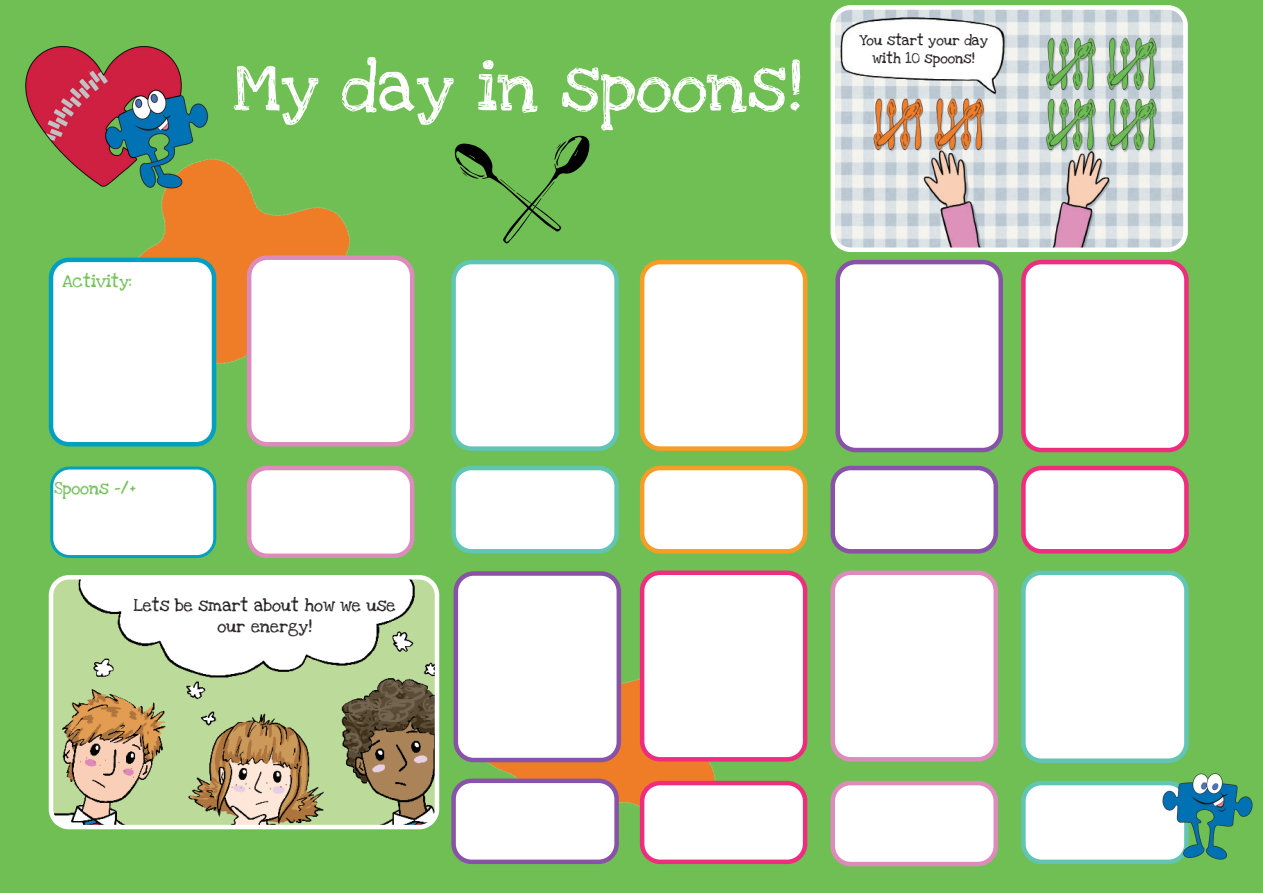
<style>
.page{position:relative;width:1263px;height:893px;background:#6fbf55}
.page>*{position:absolute;margin:0;border:0;box-sizing:border-box;transform-origin:0 0}
.t1{font:72px "Love Ya Like A Sister";color:#fff}
.t2{font:18px/21.6px "Love Ya Like A Sister";color:#231f20;text-align:center}
.t3{font:18px "Love Ya Like A Sister";color:#6fbf55}
.t4{font:15px/18px "Love Ya Like A Sister";color:#231f20;text-align:center}
</style>
<div class="page">
<img style="left:835px;top:10px;width:348px;height:237px">
<div style="left:830px;top:5px;width:358px;height:247px;border:4px solid #fff;border-radius:18px"></div>
<div style="left:454px;top:262px;width:163px;height:187px;background:#fff;border-radius:18px"></div>
<div style="left:451px;top:260px;width:168px;height:191px;border:4px solid #61c5b3;border-radius:18px"></div>
<div style="left:642px;top:262px;width:163px;height:187px;background:#fff;border-radius:18px"></div>
<div style="left:640px;top:260px;width:167px;height:191px;border:4px solid #f89c28;border-radius:18px"></div>
<div style="left:838px;top:262px;width:163px;height:188px;background:#fff;border-radius:18px"></div>
<div style="left:835px;top:260px;width:168px;height:192px;border:4px solid #8852a8;border-radius:18px"></div>
<div style="left:1023px;top:262px;width:163px;height:188px;background:#fff;border-radius:18px"></div>
<div style="left:1021px;top:260px;width:168px;height:192px;border:4px solid #ef2d7f;border-radius:18px"></div>
<div style="left:52px;top:468px;width:163px;height:89px;background:#fff;border-radius:18px"></div>
<div style="left:50px;top:467px;width:166px;height:91px;border:3px solid #01a0c3;border-radius:18px"></div>
<div style="left:249px;top:468px;width:163px;height:88px;background:#fff;border-radius:18px"></div>
<div style="left:247px;top:466px;width:167px;height:92px;border:4px solid #dd8bbb;border-radius:18px"></div>
<div style="left:454px;top:468px;width:163px;height:83px;background:#fff;border-radius:18px"></div>
<div style="left:451px;top:466px;width:168px;height:88px;border:4px solid #61c5b3;border-radius:18px"></div>
<div style="left:642px;top:468px;width:163px;height:83px;background:#fff;border-radius:18px"></div>
<div style="left:640px;top:466px;width:167px;height:88px;border:4px solid #f89c28;border-radius:18px"></div>
<div style="left:833px;top:468px;width:163px;height:83px;background:#fff;border-radius:18px"></div>
<div style="left:830px;top:466px;width:168px;height:88px;border:4px solid #8852a8;border-radius:18px"></div>
<div style="left:1023px;top:468px;width:163px;height:83px;background:#fff;border-radius:18px"></div>
<div style="left:1021px;top:466px;width:168px;height:88px;border:4px solid #ef2d7f;border-radius:18px"></div>
<div style="left:833px;top:573px;width:163px;height:186px;background:#fff;border-radius:18px"></div>
<div style="left:830px;top:570px;width:168px;height:192px;border:4px solid #dd8bbb;border-radius:18px"></div>
<div style="left:1023px;top:573px;width:163px;height:188px;background:#fff;border-radius:18px"></div>
<div style="left:1021px;top:570px;width:168px;height:193px;border:4px solid #61c5b3;border-radius:18px"></div>
<div style="left:833px;top:783px;width:163px;height:81px;background:#fff;border-radius:18px"></div>
<div style="left:830px;top:781px;width:168px;height:85px;border:4px solid #dd8bbb;border-radius:18px"></div>
<div style="left:1023px;top:783px;width:163px;height:79px;background:#fff;border-radius:18px"></div>
<div style="left:1021px;top:781px;width:168px;height:83px;border:4px solid #61c5b3;border-radius:18px"></div>
<img style="left:48px;top:159px;width:405px;height:316px">
<div style="left:51px;top:260px;width:163px;height:184px;background:#fff;border-radius:18px"></div>
<div style="left:49px;top:258px;width:167px;height:188px;border:4px solid #01a0c3;border-radius:18px"></div>
<div style="left:249px;top:258px;width:163px;height:186px;background:#fff;border-radius:18px"></div>
<div style="left:247px;top:255px;width:167px;height:191px;border:4px solid #dd8bbb;border-radius:18px"></div>
<img style="left:380px;top:540px;width:413px;height:325px">
<img style="left:54px;top:577px;width:383px;height:250px">
<div style="left:49px;top:575px;width:390px;height:254px;border:4px solid #fff;border-radius:18px"></div>
<div style="left:642px;top:573px;width:163px;height:186px;background:#fff;border-radius:18px"></div>
<div style="left:640px;top:570px;width:167px;height:192px;border:4px solid #ef2d7f;border-radius:18px"></div>
<div style="left:642px;top:783px;width:163px;height:79px;background:#fff;border-radius:18px"></div>
<div style="left:640px;top:781px;width:167px;height:83px;border:4px solid #ef2d7f;border-radius:18px"></div>
<svg style="left:455px;top:136px;width:134px;height:108px"></svg>
<div style="left:456px;top:573px;width:163px;height:187px;background:#fff;border-radius:18px"></div>
<div style="left:454px;top:571px;width:167px;height:191px;border:4px solid #8852a8;border-radius:18px"></div>
<div style="left:454px;top:781px;width:163px;height:81px;background:#fff;border-radius:18px"></div>
<div style="left:451px;top:779px;width:168px;height:85px;border:4px solid #8852a8;border-radius:18px"></div>
<img style="left:1161px;top:773px;width:92px;height:87px">
<img style="left:25px;top:46px;width:190px;height:159px">
<p class="t3" style="left:62px;top:270px;width:71px">Activity:</p>
<p class="t1" style="left:233px;top:44px;width:571px">My day in spoons!</p>
<p class="t4" style="left:859px;top:31px;width:130px">You start your day with 10 spoons!</p>
<p class="t3" style="left:54px;top:477px;width:84px">Spoons -/+</p>
<p class="t2" style="left:134px;top:594px;width:263px">Lets be smart about how we use our energy!</p>
</div>
